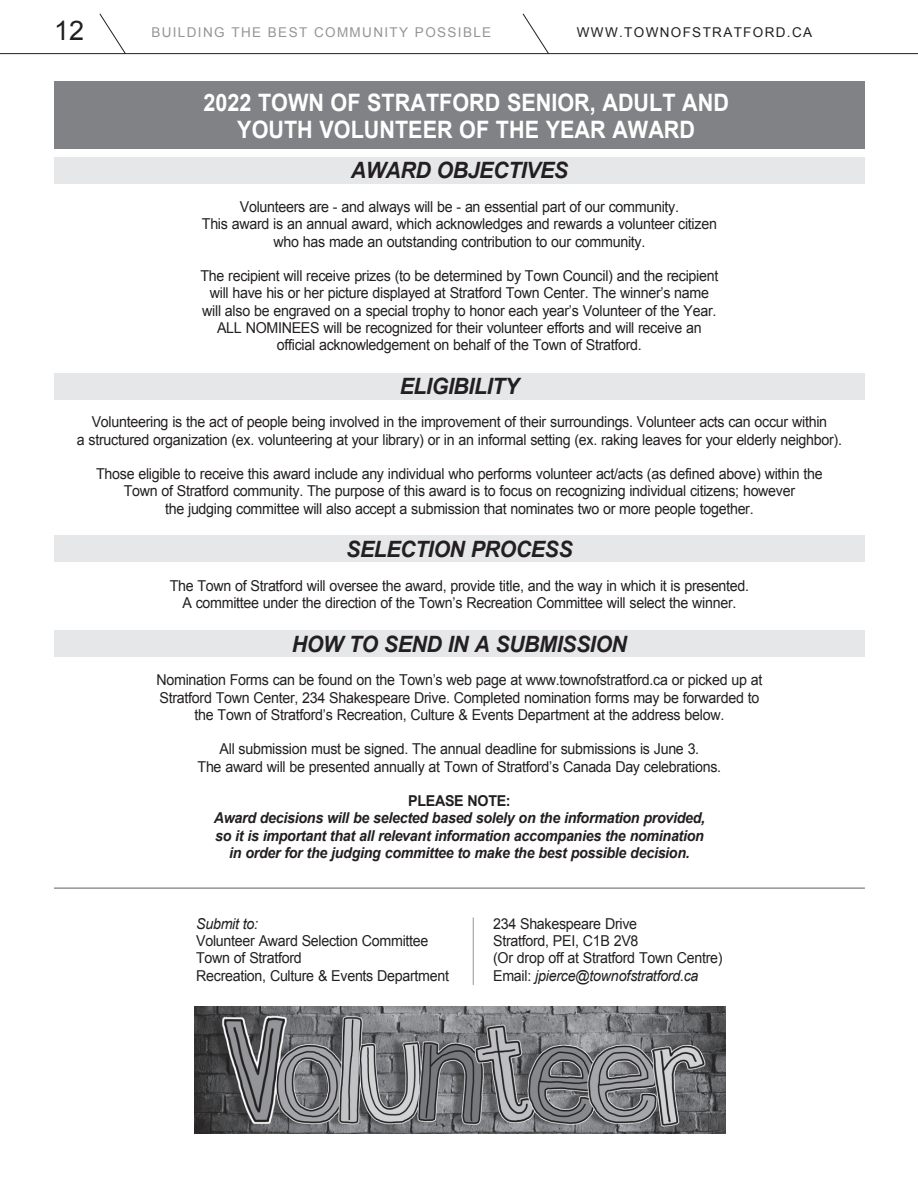
<style>
.page{position:relative;width:918px;height:1188px;background:#fff}
.page>*{position:absolute;margin:0;border:0;box-sizing:border-box;transform-origin:0 0}
.t1{font:27px "Arial";color:#231f20}
.t2{font:700 24px/27px "Arial";color:#fff;text-align:center;scale:.9 1}
.t3{font:italic 700 22.5px "Arial";letter-spacing:-.02em;color:#231f20;scale:.95 1}
.t4{font:15px/17.2px "Arial";letter-spacing:-.02em;color:#231f20;text-align:center;scale:.95 1}
.t5{font:italic 700 15px/17.2px "Arial";letter-spacing:-.02em;color:#231f20;text-align:center;scale:.95 1}
.t6{font:700 15px "Arial";letter-spacing:-.02em;color:#231f20;scale:.95 1}
.t7{font:italic 15px "Arial";letter-spacing:-.02em;color:#231f20;scale:.95 1}
.t8{font:13.5px "Arial";letter-spacing:.1em;color:#939598}
.t9{font:13.5px "Arial";letter-spacing:.1em;color:#231f20}
.s1{font-style:italic}
</style>
<div class="page">
<hr style="left:0;top:53px;width:918px;height:1px;background:#231f20">
<svg style="left:99px;top:13px;width:27px;height:42px"></svg>
<svg style="left:522px;top:13px;width:28px;height:42px"></svg>
<div style="left:54px;top:157px;width:811px;height:27px;background:#e6e7e9"></div>
<div style="left:54px;top:373px;width:811px;height:27px;background:#e6e7e9"></div>
<div style="left:54px;top:535px;width:811px;height:27px;background:#e6e7e9"></div>
<div style="left:54px;top:630px;width:811px;height:27px;background:#e6e7e9"></div>
<div style="left:54px;top:81px;width:811px;height:67px;background:#808285"></div>
<img style="left:195px;top:1007px;width:531px;height:127px">
<hr style="left:54px;top:887px;width:811px;height:2px;background:#939598">
<hr style="left:473px;top:917px;width:1px;height:68px;background:#939598">
<h1 class="t1" style="left:54px;top:13px;width:32px">12</h1>
<p class="t8" style="left:151px;top:23px;width:341px">BUILDING THE BEST COMMUNITY POSSIBLE</p>
<p class="t9" style="left:577px;top:23px;width:237px">WWW.TOWNOFSTRATFORD.CA</p>
<h2 class="t2" style="left:203px;top:90px;width:586px">2022 TOWN OF STRATFORD SENIOR, ADULT AND<br>YOUTH VOLUNTEER OF THE YEAR AWARD</h2>
<h3 class="t3" style="left:351px;top:156px;width:230px">AWARD OBJECTIVES</h3>
<p class="t4" style="left:202px;top:198px;width:544px">Volunteers are - and always will be - an essential part of our community.<br>This award is an annual award, which acknowledges and rewards a volunteer citizen who has made an outstanding contribution to our community.</p>
<p class="t4" style="left:200px;top:267px;width:547px">The recipient will receive prizes (to be determined by Town Council) and the recipient will have his or her picture displayed at Stratford Town Center. The winner’s name will also be engraved on a special trophy to honor each year’s Volunteer of the Year.<br>ALL NOMINEES will be recognized for their volunteer efforts and will receive an official acknowledgement on behalf of the Town of Stratford.</p>
<h3 class="t3" style="left:400px;top:371px;width:127px">ELIGIBILITY</h3>
<p class="t4" style="left:77px;top:414px;width:807px">Volunteering is the act of people being involved in the improvement of their surroundings. Volunteer acts can occur within<br>a structured organization (ex. volunteering at your library) or in an informal setting (ex. raking leaves for your elderly neighbor).</p>
<p class="t4" style="left:96px;top:465px;width:766px">Those eligible to receive this award include any individual who performs volunteer act/acts (as defined above) within the<br>Town of Stratford community. The purpose of this award is to focus on recognizing individual citizens; however<br>the judging committee will also accept a submission that nominates two or more people together.</p>
<h3 class="t3" style="left:346px;top:535px;width:240px">SELECTION PROCESS</h3>
<p class="t4" style="left:170px;top:577px;width:611px">The Town of Stratford will oversee the award, provide title, and the way in which it is presented.<br>A committee under the direction of the Town’s Recreation Committee will select the winner.</p>
<h3 class="t3" style="left:292px;top:629px;width:354px">HOW TO SEND IN A SUBMISSION</h3>
<p class="t4" style="left:156px;top:672px;width:639px">Nomination Forms can be found on the Town’s web page at www.townofstratford.ca or picked up at<br>Stratford Town Center, 234 Shakespeare Drive. Completed nomination forms may be forwarded to the Town of Stratford’s Recreation, Culture &amp; Events Department at the address below.</p>
<p class="t4" style="left:198px;top:741px;width:553px">All submission must be signed. The annual deadline for submissions is June 3.<br>The award will be presented annually at Town of Stratford’s Canada Day celebrations.</p>
<p class="t6" style="left:408px;top:791px;width:109px">PLEASE NOTE:</p>
<p class="t5" style="left:214px;top:810px;width:519px">Award decisions will be selected based solely on the information provided, so it is important that all relevant information accompanies the nomination in order for the judging committee to make the best possible decision.</p>
<p class="t7" style="left:196px;top:914px;width:67px">Submit to:</p>
<p class="t4" style="left:196px;top:932px;width:268px;text-align:left">Volunteer Award Selection Committee<br>Town of Stratford<br>Recreation, Culture &amp; Events Department</p>
<p class="t4" style="left:493px;top:915px;width:243px;text-align:left">234 Shakespeare Drive<br>Stratford, PEI, C1B 2V8<br>(Or drop off at Stratford Town Centre)<br>Email: <span class="s1">jpierce@townofstratford.ca</span></p>
</div>
